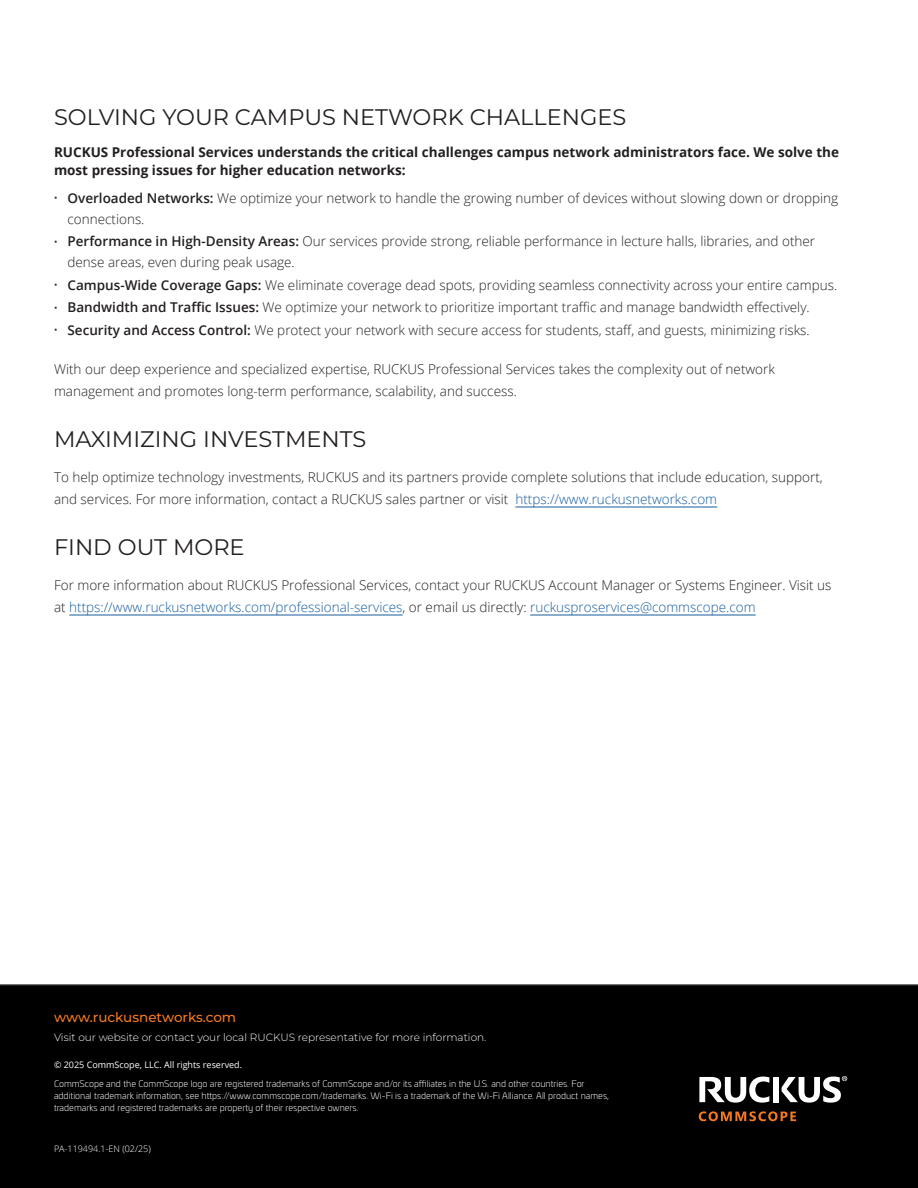
<style>
.page{position:relative;width:918px;height:1188px;background:#fff}
.page>*{position:absolute;margin:0;border:0;box-sizing:border-box;transform-origin:0 0}
.Main_Headline_18pt__ruckus{font:22.5px "Montserrat";color:#231f20}
.Body_text_9pt{font:300 13.5px/22.5px "Open Sans";color:#231f20}
.Bullets_9pt_normal_spacing__ruckus{font:300 13.5px/21px "Open Sans";color:#231f20}
.Subhead_9_pt_bold___ruckus{font:700 13.5px/18px "Open Sans";color:#231f20}
.RUCK_commscope_com{font:500 13.5px "Montserrat";letter-spacing:-.005em;color:#f47921}
.RUCK_Legal{font:300 10.5px "Montserrat";color:#fff}
.Legal_Small{font:300 9px/12px "Univia Pro";color:#fff}
.RUCK_Legal-2{font:9px "Open Sans";color:#fff}
.Body_text_9pt_white{font:300 9px "Open Sans";color:#fff}
.s1{font-weight:400;font-size:9px}
.s2{font-weight:600}
.s3{color:#175d9e}
</style>
<div class="page">
<div style="left:0;top:984px;width:918px;height:204px;background:#000001"></div>
<div style="left:773px;top:1077px;width:6px;height:25px;background:#fff"></div>
<svg style="left:699px;top:1077px;width:70px;height:26px"></svg>
<svg style="left:782px;top:1076px;width:65px;height:27px"></svg>
<svg style="left:699px;top:1111px;width:97px;height:10px"></svg>
<hr style="left:515px;top:507px;width:202px;height:1px;background:#175d9e">
<hr style="left:69px;top:615px;width:334px;height:1px;background:#175d9e">
<hr style="left:530px;top:615px;width:226px;height:1px;background:#175d9e">
<p class="Main_Headline_18pt__ruckus" style="left:54px;top:102px;width:574px">SOLVING YOUR CAMPUS NETWORK CHALLENGES</p>
<p class="Subhead_9_pt_bold___ruckus" style="left:54px;top:143px;width:787px">RUCKUS Professional Services understands the critical challenges campus network administrators face. We solve the most pressing issues for higher education networks:</p>
<p class="Bullets_9pt_normal_spacing__ruckus" style="left:68px;top:187px;width:772px;text-indent:-14px"><span class="s1">•</span> <span class="s2">Overloaded Networks:</span> We optimize your network to handle the growing number of devices without slowing down or dropping connections.</p>
<p class="Bullets_9pt_normal_spacing__ruckus" style="left:68px;top:230px;width:749px;text-indent:-14px"><span class="s1">•</span> <span class="s2">Performance in High-Density Areas:</span> Our services provide strong, reliable performance in lecture halls, libraries, and other dense areas, even during peak usage.</p>
<p class="Bullets_9pt_normal_spacing__ruckus" style="left:54px;top:274px;width:785px"><span class="s1">•</span> <span class="s2">Campus-Wide Coverage Gaps:</span> We eliminate coverage dead spots, providing seamless connectivity across your entire campus.</p>
<p class="Bullets_9pt_normal_spacing__ruckus" style="left:54px;top:296px;width:757px"><span class="s1">•</span> <span class="s2">Bandwidth and Traffic Issues:</span> We optimize your network to prioritize important traffic and manage bandwidth effectively.</p>
<p class="Bullets_9pt_normal_spacing__ruckus" style="left:54px;top:319px;width:757px"><span class="s1">•</span> <span class="s2">Security and Access Control:</span> We protect your network with secure access for students, staff, and guests, minimizing risks.</p>
<p class="Body_text_9pt" style="left:54px;top:357px;width:723px">With our deep experience and specialized expertise, RUCKUS Professional Services takes the complexity out of network management and promotes long-term performance, scalability, and success.</p>
<p class="Main_Headline_18pt__ruckus" style="left:54px;top:424px;width:314px">MAXIMIZING INVESTMENTS</p>
<p class="Body_text_9pt" style="left:54px;top:465px;width:770px">To help optimize technology investments, RUCKUS and its partners provide complete solutions that include education, support, and services. For more information, contact a RUCKUS sales partner or visit <span class="s3">https://www.ruckusnetworks.com</span></p>
<p class="Main_Headline_18pt__ruckus" style="left:54px;top:532px;width:192px">FIND OUT MORE</p>
<p class="Body_text_9pt" style="left:54px;top:573px;width:779px">For more information about RUCKUS Professional Services, contact your RUCKUS Account Manager or Systems Engineer. Visit us at <span class="s3">https://www.ruckusnetworks.com/professional-services</span>, or email us directly: <span class="s3">ruckusproservices@commscope.com</span></p>
<p class="RUCK_commscope_com" style="left:54px;top:1008px;width:184px">www.ruckusnetworks.com</p>
<p class="RUCK_Legal" style="left:54px;top:1031px;width:434px">Visit our website or contact your local RUCKUS representative for more information.</p>
<p class="RUCK_Legal-2" style="left:54px;top:1059px;width:190px">© 2025 CommScope, LLC. All rights reserved.</p>
<p class="Legal_Small" style="left:54px;top:1077px;width:557px">CommScope and the CommScope logo are registered trademarks of CommScope and/or its affiliates in the U.S. and other countries. For additional trademark information, see https://www.commscope.com/trademarks. Wi-Fi is a trademark of the Wi-Fi Alliance. All product names, trademarks and registered trademarks are property of their respective owners.</p>
<p class="Body_text_9pt_white" style="left:54px;top:1143px;width:98px">PA-119494.1-EN (02/25)</p>
</div>
